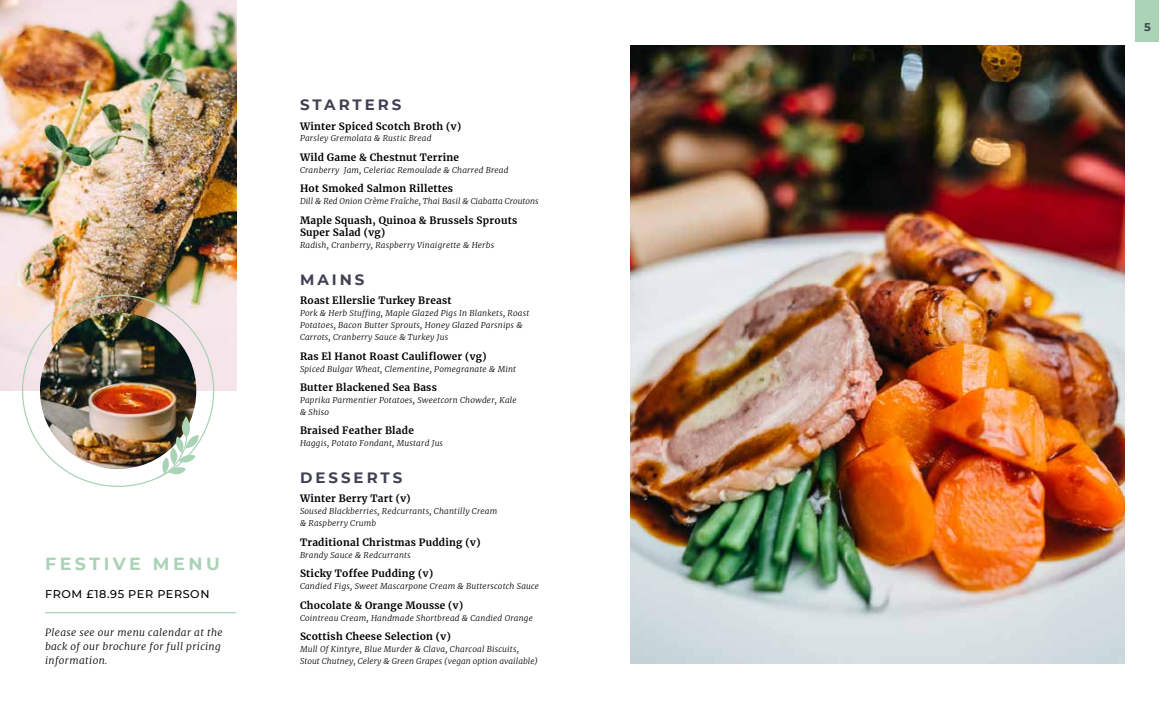
<style>
.page{position:relative;width:1170px;height:709px;background:#fff}
.page>*{position:absolute;margin:0;border:0;box-sizing:border-box;transform-origin:0 0}
.t1{font:700 17.5px "Montserrat";letter-spacing:.2em;color:#aad3b6}
.t2{font:700 15px "Montserrat";letter-spacing:.2em;color:#3f4152}
.t3{font:500 11.25px "Montserrat";letter-spacing:.05em;color:#000}
.t4{font:700 11.25px "Montserrat";color:#3f4152}
.t5{font:700 10px/12.5px "Merriweather";letter-spacing:.025em;color:#000}
.t6{font:italic 300 10px/13.8px "Merriweather";letter-spacing:.04em;color:#000}
.t7{font:italic 300 8.12px/11.9px "Merriweather";letter-spacing:.025em;color:#000}
.t8{font:italic 300 8.12px "Merriweather";letter-spacing:.005em;color:#000}
</style>
<div class="page">
<div style="left:1135px;top:0;width:24px;height:41px;background:#aad3b6"></div>
<hr style="left:45px;top:612px;width:191px;height:1px;background:#aad3b6">
<img style="left:0;top:0;width:236px;height:391px">
<img style="left:630px;top:45px;width:494px;height:619px">
<img style="left:40px;top:313px;width:156px;height:156px;border-radius:78px">
<svg style="left:157px;top:416px;width:42px;height:62px"></svg>
<h1 class="t1" style="left:45px;top:551px;width:176px">FESTIVE MENU</h1>
<h3 class="t3" style="left:45px;top:586px;width:166px">FROM £18.95 PER PERSON</h3>
<p class="t6" style="left:45px;top:625px;width:179px">Please see our menu calendar at the back of our brochure for full pricing information.</p>
<h2 class="t2" style="left:300px;top:94px;width:103px">STARTERS</h2>
<p class="t5" style="left:300px;top:119px;width:163px">Winter Spiced Scotch Broth (v)</p>
<p class="t7" style="left:300px;top:132px;width:133px">Parsley Gremolata &amp; Rustic Bread</p>
<p class="t5" style="left:300px;top:151px;width:161px">Wild Game &amp; Chestnut Terrine</p>
<p class="t7" style="left:300px;top:164px;width:210px">Cranberry Jam, Celeriac Remoulade &amp; Charred Bread</p>
<p class="t5" style="left:300px;top:182px;width:154px">Hot Smoked Salmon Rillettes</p>
<p class="t8" style="left:300px;top:196px;width:240px">Dill &amp; Red Onion Crème Fraîche, Thai Basil &amp; Ciabatta Croutons</p>
<p class="t5" style="left:300px;top:214px;width:219px">Maple Squash, Quinoa &amp; Brussels Sprouts<br>Super Salad (vg)</p>
<p class="t7" style="left:300px;top:239px;width:196px">Radish, Cranberry, Raspberry Vinaigrette &amp; Herbs</p>
<h2 class="t2" style="left:300px;top:269px;width:66px">MAINS</h2>
<p class="t5" style="left:300px;top:294px;width:153px">Roast Ellerslie Turkey Breast</p>
<p class="t7" style="left:300px;top:307px;width:231px">Pork &amp; Herb Stuffing, Maple Glazed Pigs In Blankets, Roast<br>Potatoes, Bacon Butter Sprouts, Honey Glazed Parsnips &amp;<br>Carrots, Cranberry Sauce &amp; Turkey Jus</p>
<p class="t5" style="left:300px;top:349px;width:188px">Ras El Hanot Roast Cauliflower (vg)</p>
<p class="t7" style="left:300px;top:362px;width:218px">Spiced Bulgar Wheat, Clementine, Pomegranate &amp; Mint</p>
<p class="t5" style="left:300px;top:381px;width:138px">Butter Blackened Sea Bass</p>
<p class="t7" style="left:300px;top:394px;width:218px">Paprika Parmentier Potatoes, Sweetcorn Chowder, Kale &amp; Shiso</p>
<p class="t5" style="left:300px;top:424px;width:115px">Braised Feather Blade</p>
<p class="t7" style="left:300px;top:437px;width:145px">Haggis, Potato Fondant, Mustard Jus</p>
<h2 class="t2" style="left:300px;top:466px;width:104px">DESSERTS</h2>
<p class="t5" style="left:300px;top:492px;width:112px">Winter Berry Tart (v)</p>
<p class="t7" style="left:300px;top:505px;width:199px">Soused Blackberries, Redcurrants, Chantilly Cream &amp; Raspberry Crumb</p>
<p class="t5" style="left:300px;top:535px;width:182px">Traditional Christmas Pudding (v)</p>
<p class="t7" style="left:300px;top:548px;width:112px">Brandy Sauce &amp; Redcurrants</p>
<p class="t5" style="left:300px;top:567px;width:135px">Sticky Toffee Pudding (v)</p>
<p class="t7" style="left:300px;top:580px;width:241px">Candied Figs, Sweet Mascarpone Cream &amp; Butterscotch Sauce</p>
<p class="t5" style="left:300px;top:598px;width:165px">Chocolate &amp; Orange Mousse (v)</p>
<p class="t7" style="left:300px;top:611px;width:234px">Cointreau Cream, Handmade Shortbread &amp; Candied Orange</p>
<p class="t5" style="left:300px;top:630px;width:152px">Scottish Cheese Selection (v)</p>
<p class="t7" style="left:300px;top:643px;width:239px">Mull Of Kintyre, Blue Murder &amp; Clava, Charcoal Biscuits,<br>Stout Chutney, Celery &amp; Green Grapes (vegan option available)</p>
<h3 class="t4" style="left:1143px;top:19px;width:8px">5</h3>
</div>
